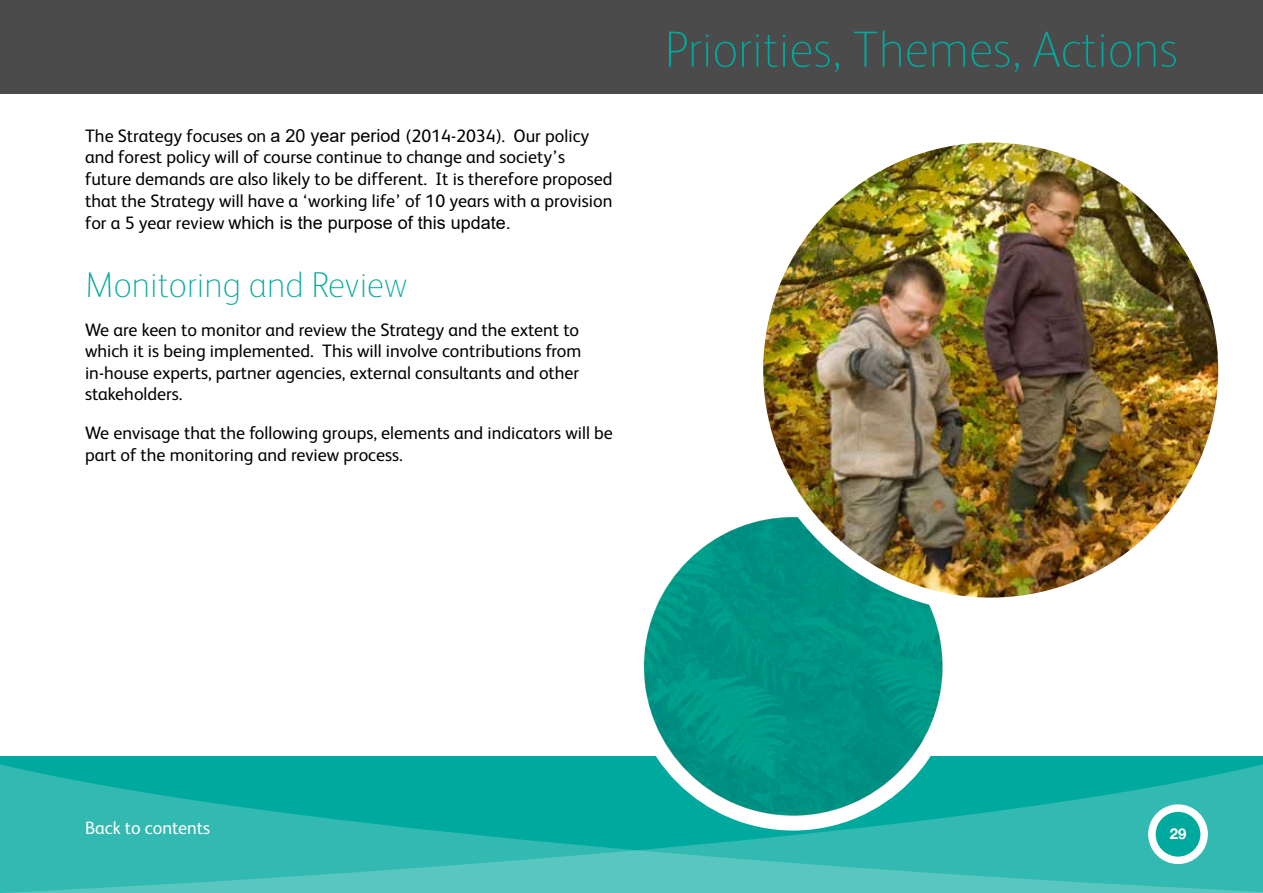
<style>
.page{position:relative;width:1263px;height:893px;background:#fff}
.page>*{position:absolute;margin:0;border:0;box-sizing:border-box;transform-origin:0 0}
.t1{font:100 51px "FS Albert";color:#00a99e}
.t2{font:100 36px "FS Albert";color:#00a99e}
.t3{font:18px/21.6px "FS Albert";color:#000}
.t4{font:18px "Arial";color:#000}
.t5{font:18px "FS Albert";color:#fff}
.t6{font:15px "Alte Haas Grotesk Bold";color:#fff}
.s1{font-family:"Arial"}
.s2{font-family:"FS Albert"}
</style>
<div class="page">
<div style="left:0;top:0;width:1263px;height:94px;background:#4b4b4b"></div>
<div style="left:0;top:757px;width:1263px;height:136px;background:#00a99e"></div>
<svg style="left:0;top:764px;width:1263px;height:129px;fill:#32b9b1"></svg>
<div style="left:1152px;top:808px;width:52px;height:52px;background:#00a99e;border-radius:50%"></div>
<div style="left:1148px;top:804px;width:60px;height:60px;border:8px solid #fff;border-radius:50%"></div>
<img style="left:629px;top:521px;width:328px;height:309px">
<img style="left:756px;top:144px;width:461px;height:461px">
<div style="left:748px;top:128px;width:485px;height:485px;border:15px solid #fff;border-radius:50%"></div>
<p class="t3" style="left:85px;top:125px;width:529px">The Strategy focuses on <span class="s1">a 20 year period</span> (2014-2034). Our policy and forest policy will of course continue to change and society’s future demands are also likely to be different. It is therefore proposed that the Strategy will have a ‘working life’ of 10 years with a provision</p>
<p class="t4" style="left:85px;top:210px;width:427px"><span class="s2">for a 5 year review</span> which is the purpose of this update.</p>
<h2 class="t2" style="left:85px;top:264px;width:324px">Monitoring and Review</h2>
<p class="t3" style="left:85px;top:319px;width:498px">We are keen to monitor and review the Strategy and the extent to which it is being implemented. This will involve contributions from in-house experts, partner agencies, external consultants and other stakeholders.</p>
<p class="t3" style="left:85px;top:422px;width:529px">We envisage that the following groups, elements and indicators will be part of the monitoring and review process.</p>
<h1 class="t1" style="left:664px;top:20px;width:515px">Priorities, Themes, Actions</h1>
<p class="t5" style="left:85px;top:818px;width:127px">Back to contents</p>
<p class="t6" style="left:1170px;top:824px;width:18px">29</p>
</div>
